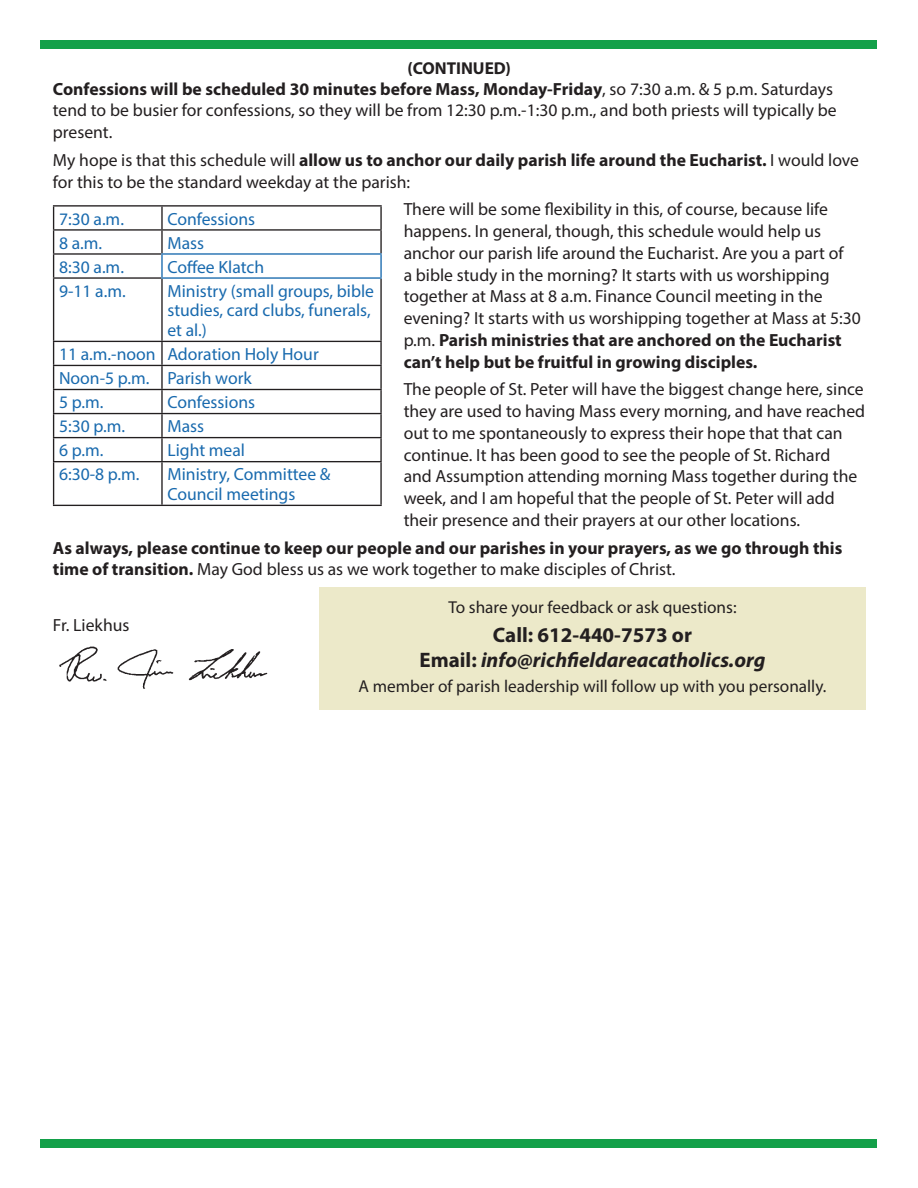
<style>
.page{position:relative;width:918px;height:1188px;background:#fff}
.page>*{position:absolute;margin:0;border:0;box-sizing:border-box;transform-origin:0 0}
.Bulletin_articles_te{font:italic 700 21px/25.5px "Myriad Pro";color:#231f20;text-align:center}
.Bulletin_articles_te-2{font:17.7px/21.8px "Myriad Pro";color:#231f20}
.Bulletin_articles_te-3{font:700 17.7px/21.8px "Myriad Pro";color:#231f20}
.Bulletin_articles_te-4{font:17.55px/19.6px "Myriad Pro";color:#196aae}
.Bulletin_articles_te-5{font:17.25px "Myriad Pro";color:#231f20}
.Bulletin_articles_te-6{font:700 17.25px "Myriad Pro";color:#231f20}
.s1{font-weight:700}
.s2{font-weight:400}
.s3{font-style:normal}
</style>
<div class="page">
<div style="left:40px;top:1139px;width:838px;height:9px;background:#13a049"></div>
<div style="left:40px;top:40px;width:838px;height:9px;background:#13a049"></div>
<div style="left:319px;top:588px;width:547px;height:122px;background:#ece9c9"></div>
<img style="left:59px;top:646px;width:209px;height:43px">
<hr style="left:53px;top:205px;width:109px;height:2px;background:#231f20">
<hr style="left:162px;top:205px;width:220px;height:2px;background:#231f20">
<hr style="left:161px;top:207px;width:2px;height:22px;background:#231f20">
<hr style="left:380px;top:207px;width:2px;height:22px;background:#231f20">
<hr style="left:53px;top:229px;width:109px;height:2px;background:#231f20">
<hr style="left:162px;top:229px;width:220px;height:2px;background:#231f20">
<hr style="left:161px;top:231px;width:2px;height:22px;background:#231f20">
<hr style="left:380px;top:231px;width:2px;height:22px;background:#231f20">
<hr style="left:53px;top:253px;width:108px;height:2px;background:#231f20">
<svg style="left:53px;top:207px;width:1px;height:70px"></svg>
<hr style="left:53px;top:277px;width:108px;height:2px;background:#231f20">
<hr style="left:53px;top:279px;width:1px;height:62px;background:#231f20">
<hr style="left:161px;top:279px;width:2px;height:62px;background:#231f20">
<hr style="left:380px;top:279px;width:2px;height:62px;background:#231f20">
<hr style="left:53px;top:341px;width:109px;height:1px;background:#231f20">
<hr style="left:162px;top:341px;width:220px;height:1px;background:#231f20">
<hr style="left:161px;top:342px;width:2px;height:23px;background:#231f20">
<hr style="left:380px;top:342px;width:2px;height:23px;background:#231f20">
<hr style="left:53px;top:365px;width:109px;height:1px;background:#231f20">
<hr style="left:162px;top:365px;width:220px;height:1px;background:#231f20">
<hr style="left:161px;top:366px;width:2px;height:23px;background:#231f20">
<hr style="left:380px;top:366px;width:2px;height:23px;background:#231f20">
<hr style="left:53px;top:389px;width:109px;height:1px;background:#231f20">
<hr style="left:162px;top:389px;width:220px;height:1px;background:#231f20">
<hr style="left:161px;top:390px;width:2px;height:23px;background:#231f20">
<hr style="left:380px;top:390px;width:2px;height:23px;background:#231f20">
<hr style="left:53px;top:413px;width:109px;height:1px;background:#231f20">
<hr style="left:162px;top:413px;width:220px;height:1px;background:#231f20">
<hr style="left:161px;top:414px;width:2px;height:23px;background:#231f20">
<hr style="left:380px;top:414px;width:2px;height:23px;background:#231f20">
<hr style="left:53px;top:437px;width:109px;height:1px;background:#231f20">
<svg style="left:53px;top:342px;width:1px;height:119px"></svg>
<hr style="left:162px;top:437px;width:220px;height:1px;background:#231f20">
<hr style="left:161px;top:438px;width:2px;height:23px;background:#231f20">
<hr style="left:380px;top:438px;width:2px;height:23px;background:#231f20">
<hr style="left:53px;top:461px;width:109px;height:1px;background:#231f20">
<hr style="left:53px;top:462px;width:1px;height:43px;background:#231f20">
<hr style="left:162px;top:461px;width:220px;height:1px;background:#231f20">
<hr style="left:161px;top:462px;width:2px;height:43px;background:#231f20">
<hr style="left:380px;top:462px;width:2px;height:43px;background:#231f20">
<hr style="left:53px;top:505px;width:109px;height:1px;background:#231f20">
<hr style="left:162px;top:505px;width:220px;height:1px;background:#231f20">
<hr style="left:161px;top:253px;width:221px;height:2px;background:#196aae">
<hr style="left:161px;top:255px;width:2px;height:22px;background:#196aae">
<hr style="left:380px;top:255px;width:2px;height:22px;background:#196aae">
<hr style="left:161px;top:277px;width:221px;height:2px;background:#196aae">
<p class="Bulletin_articles_te-6" style="left:408px;top:57px;width:105px">(CONTINUED)</p>
<p class="Bulletin_articles_te-2" style="left:53px;top:78px;width:785px"><span class="s1">Confessions will be scheduled 30 minutes before Mass, Monday-Friday</span>, so 7:30 a.m. &amp; 5 p.m. Saturdays tend to be busier for confessions, so they will be from 12:30 p.m.-1:30 p.m., and both priests will typically be present.</p>
<p class="Bulletin_articles_te-2" style="left:53px;top:149px;width:808px">My hope is that this schedule will <span class="s1">allow us to anchor our daily parish life around the Eucharist.</span> I would love for this to be the standard weekday at the parish:</p>
<p class="Bulletin_articles_te-2" style="left:404px;top:198px;width:459px">There will be some flexibility in this, of course, because life happens. In general, though, this schedule would help us anchor our parish life around the Eucharist. Are you a part of<br>a bible study in the morning? It starts with us worshipping together at Mass at 8 a.m. Finance Council meeting in the evening? It starts with us worshipping together at Mass at 5:30 p.m. <span class="s1">Parish ministries that are anchored on the Eucharist can’t help but be fruitful in growing disciples.</span></p>
<p class="Bulletin_articles_te-2" style="left:404px;top:378px;width:463px">The people of St. Peter will have the biggest change here, since they are used to having Mass every morning, and have reached out to me spontaneously to express their hope that that can continue. It has been good to see the people of St. Richard<br>and Assumption attending morning Mass together during the week, and I am hopeful that the people of St. Peter will add their presence and their prayers at our other locations.</p>
<p class="Bulletin_articles_te-3" style="left:53px;top:536px;width:791px">As always, please continue to keep our people and our parishes in your prayers, as we go through this time of transition. <span class="s2">May God bless us as we work together to make disciples of Christ.</span></p>
<p class="Bulletin_articles_te-2" style="left:53px;top:614px;width:78px">Fr. Liekhus</p>
<p class="Bulletin_articles_te-4" style="left:59px;top:209px;width:66px">7:30 a.m.</p>
<p class="Bulletin_articles_te-4" style="left:167px;top:209px;width:89px">Confessions</p>
<p class="Bulletin_articles_te-4" style="left:59px;top:233px;width:45px">8 a.m.</p>
<p class="Bulletin_articles_te-4" style="left:167px;top:233px;width:38px">Mass</p>
<p class="Bulletin_articles_te-4" style="left:59px;top:257px;width:66px">8:30 a.m.</p>
<p class="Bulletin_articles_te-4" style="left:167px;top:257px;width:98px">Coffee Klatch</p>
<p class="Bulletin_articles_te-4" style="left:59px;top:281px;width:68px">9-11 a.m.</p>
<p class="Bulletin_articles_te-4" style="left:167px;top:281px;width:208px">Ministry (small groups, bible studies, card clubs, funerals, et al.)</p>
<p class="Bulletin_articles_te-4" style="left:59px;top:344px;width:98px">11 a.m.-noon</p>
<p class="Bulletin_articles_te-4" style="left:167px;top:344px;width:153px">Adoration Holy Hour</p>
<p class="Bulletin_articles_te-4" style="left:59px;top:368px;width:92px">Noon-5 p.m.</p>
<p class="Bulletin_articles_te-4" style="left:167px;top:368px;width:86px">Parish work</p>
<p class="Bulletin_articles_te-4" style="left:59px;top:392px;width:46px">5 p.m.</p>
<p class="Bulletin_articles_te-4" style="left:167px;top:392px;width:89px">Confessions</p>
<p class="Bulletin_articles_te-4" style="left:59px;top:416px;width:68px">5:30 p.m.</p>
<p class="Bulletin_articles_te-4" style="left:167px;top:416px;width:38px">Mass</p>
<p class="Bulletin_articles_te-4" style="left:59px;top:440px;width:46px">6 p.m.</p>
<p class="Bulletin_articles_te-4" style="left:167px;top:440px;width:79px">Light meal</p>
<p class="Bulletin_articles_te-4" style="left:59px;top:464px;width:82px">6:30-8 p.m.</p>
<p class="Bulletin_articles_te-4" style="left:167px;top:464px;width:165px">Ministry, Committee &amp;<br>Council meetings</p>
<p class="Bulletin_articles_te-5" style="left:448px;top:596px;width:290px">To share your feedback or ask questions:</p>
<p class="Bulletin_articles_te" style="left:420px;top:621px;width:348px"><span class="s3">Call: 612-440-7573 or<br>Email:</span> info@richfieldareacatholics.org</p>
<p class="Bulletin_articles_te-5" style="left:359px;top:676px;width:469px">A member of parish leadership will follow up with you personally.</p>
</div>
